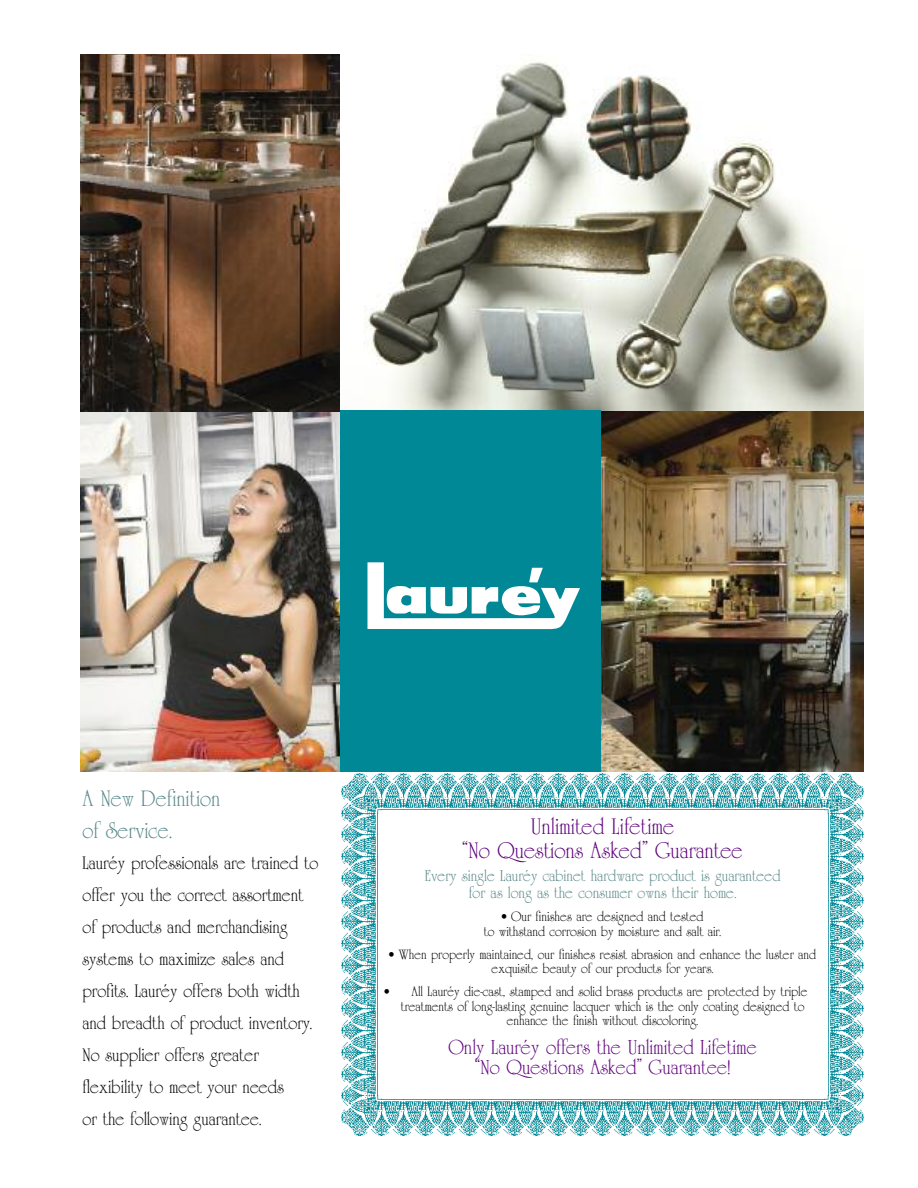
<style>
.page{position:relative;width:918px;height:1188px;background:#fff}
.page>*{position:absolute;margin:0;border:0;box-sizing:border-box;transform-origin:0 0}
.t1{font:24.15px/24.2px "University Roman";color:#5e007b;text-align:center;scale:.96 1}
.t2{font:24px/32px "University Roman";color:#588687;scale:.95 1}
.t3{font:21.75px/19.4px "University Roman";color:#5e007b;text-align:center;scale:.96 1}
.t4{font:19.5px/32px "University Roman";color:#000;scale:.95 1}
.t5{font:16.95px/17px "University Roman";color:#588687;text-align:center;scale:.96 1}
.t6{font:14.55px/14.5px "University Roman";color:#000;text-align:center;scale:.96 1}
</style>
<div class="page">
<img style="left:341px;top:773px;width:40px;height:40px">
<img style="left:381px;top:773px;width:443px;height:35px">
<img style="left:824px;top:773px;width:40px;height:40px">
<img style="left:828px;top:813px;width:36px;height:283px">
<img style="left:824px;top:1096px;width:40px;height:40px">
<img style="left:381px;top:1101px;width:443px;height:35px">
<img style="left:341px;top:1096px;width:40px;height:40px">
<img style="left:341px;top:813px;width:35px;height:283px">
<img style="left:81px;top:54px;width:259px;height:718px">
<img style="left:601px;top:411px;width:263px;height:361px">
<img style="left:340px;top:59px;width:524px;height:352px">
<div style="left:340px;top:411px;width:261px;height:361px;background:#008896"></div>
<svg style="left:367px;top:562px;width:213px;height:67px"></svg>
<h2 class="t2" style="left:83px;top:781px;width:147px">A New Definition of Service.</h2>
<p class="t4" style="left:83px;top:847px;width:250px">Lauréy professionals are trained to offer you the correct assortment of products and merchandising systems to maximize sales and profits. Lauréy offers both width and breadth of product inventory.<br>No supplier offers greater flexibility to meet your needs<br>or the following guarantee.</p>
<h1 class="t1" style="left:463px;top:814px;width:294px">Unlimited Lifetime<br>“No Questions Asked” Guarantee</h1>
<p class="t5" style="left:425px;top:867px;width:372px">Every single Lauréy cabinet hardware product is guaranteed for as long as the consumer owns their home.</p>
<p class="t6" style="left:484px;top:909px;width:249px">• Our finishes are designed and tested<br>to withstand corrosion by moisture and salt air.</p>
<p class="t6" style="left:389px;top:946px;width:446px">• When properly maintained, our finishes resist abrasion and enhance the luster and exquisite beauty of our products for years.</p>
<p class="t6" style="left:384px;top:984px;width:442px">• All Lauréy die-cast, stamped and solid brass products are protected by triple</p>
<p class="t6" style="left:401px;top:998px;width:422px">treatments of long-lasting genuine lacquer which is the only coating designed to</p>
<p class="t6" style="left:507px;top:1013px;width:201px">enhance the finish without discoloring.</p>
<h3 class="t3" style="left:448px;top:1037px;width:323px">Only Lauréy offers the Unlimited Lifetime “No Questions Asked” Guarantee!</h3>
</div>
